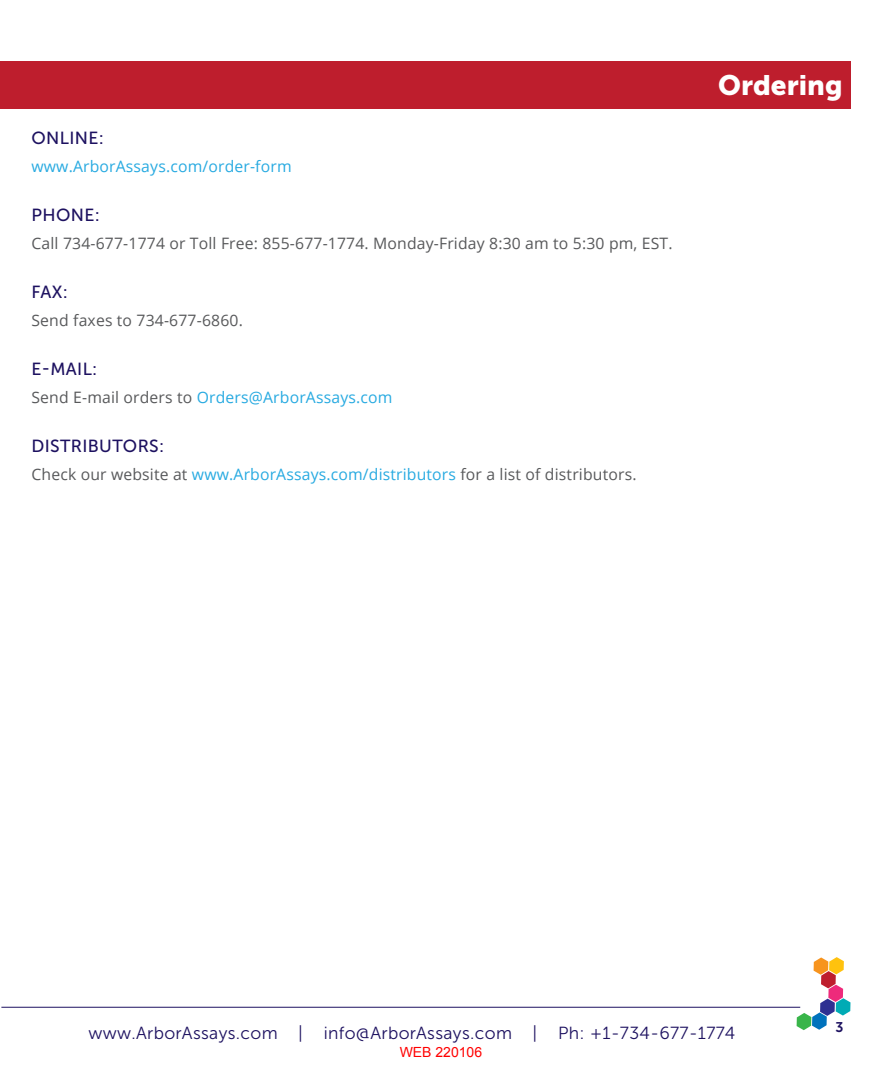
<style>
.page{position:relative;width:882px;height:1071px;background:#fff}
.page>*{position:absolute;margin:0;border:0;box-sizing:border-box;transform-origin:0 0}
.t1{font:28px "Museo Sans 900";color:#fff}
.t2{font:17.5px "Museo Sans 300";letter-spacing:.02em;color:#1d1160}
.t3{font:17.5px "Museo Sans 500";letter-spacing:.02em;color:#1d1160}
.t4{font:15.75px "Open Sans";letter-spacing:.01em;color:#58595b}
.t5{font:15.75px "Open Sans";letter-spacing:.01em;color:#28aae1}
.t6{font:14px "Arial";color:#f00}
.t7{font:14px "Museo Sans 700";color:#1d1160}
.s1{color:#58595b}
.s2{color:#28aae1}
</style>
<div class="page">
<div style="left:0;top:62px;width:850px;height:47px;background:#be1e2d"></div>
<hr style="left:1px;top:1007px;width:799px;height:1px;background:#1d1160">
<svg style="left:797px;top:957px;width:54px;height:73px"></svg>
<p class="t3" style="left:32px;top:128px;width:74px">ONLINE:</p>
<p class="t5" style="left:32px;top:156px;width:262px">www.ArborAssays.com/order-form</p>
<p class="t3" style="left:32px;top:205px;width:70px">PHONE:</p>
<p class="t4" style="left:32px;top:233px;width:643px">Call 734-677-1774 or Toll Free: 855-677-1774. Monday-Friday 8:30 am to 5:30 pm, EST.</p>
<p class="t3" style="left:32px;top:282px;width:38px">FAX:</p>
<p class="t4" style="left:32px;top:310px;width:213px">Send faxes to 734-677-6860.</p>
<p class="t3" style="left:32px;top:359px;width:67px">E-MAIL:</p>
<p class="t5" style="left:32px;top:387px;width:362px"><span class="s1">Send E-mail orders to</span> Orders@ArborAssays.com</p>
<p class="t3" style="left:32px;top:436px;width:134px">DISTRIBUTORS:</p>
<p class="t4" style="left:32px;top:464px;width:607px">Check our website at <span class="s2">www.ArborAssays.com/distributors</span> for a list of distributors.</p>
<h1 class="t1" style="left:718px;top:70px;width:126px">Ordering</h1>
<p class="t2" style="left:89px;top:1023px;width:648px">www.ArborAssays.com | info@ArborAssays.com | Ph: +1-734-677-1774</p>
<p class="t7" style="left:835px;top:1019px;width:10px">3</p>
<p class="t6" style="left:400px;top:1043px;width:84px">WEB 220106</p>
</div>
